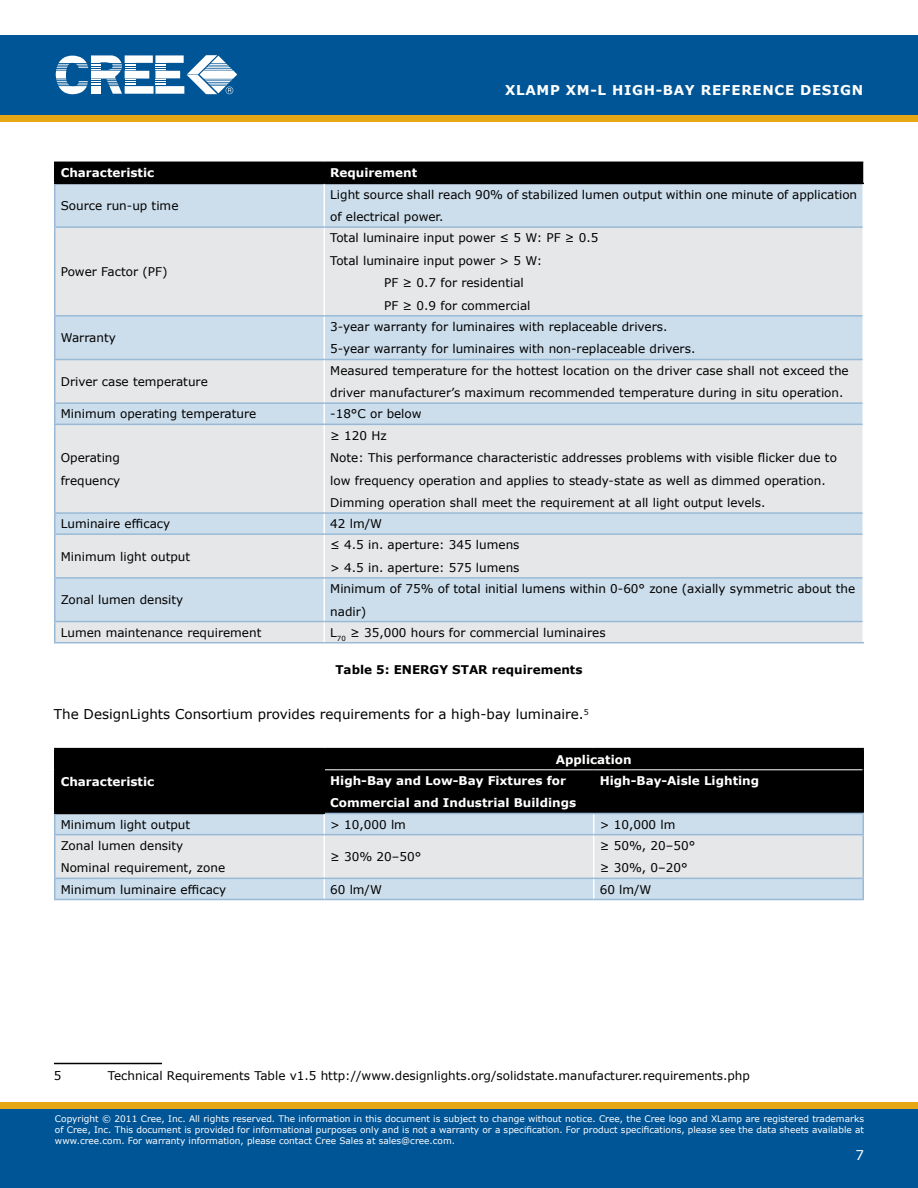
<style>
.page{position:relative;width:918px;height:1188px;background:#fff}
.page>*{position:absolute;margin:0;border:0;box-sizing:border-box;transform-origin:0 0}
.t1{font:13.5px "Verdana";color:#000}
.t2{font:700 13.5px "Verdana";letter-spacing:.05em;color:#fffffe}
.t3{font:13.5px "Verdana";color:#fff}
.t4{font:12px/22.5px "Verdana";color:#000}
.t5{font:700 12px/22.5px "Verdana";color:#fff}
.t6{font:700 12px "Verdana";color:#000}
.t7{font:700 12px "Verdana";color:#fffffe}
.t8{font:9px/10.8px "Verdana";color:#fff;text-align:justify}
</style>
<div class="page">
<div style="left:0;top:115px;width:918px;height:7px;background:#e7a614"></div>
<div style="left:0;top:35px;width:918px;height:80px;background:#005596"></div>
<svg style="left:56px;top:55px;width:181px;height:39px"></svg>
<div style="left:0;top:1108px;width:918px;height:80px;background:#005596"></div>
<div style="left:0;top:1102px;width:918px;height:6px;background:#e7a614"></div>
<div style="left:55px;top:184px;width:807px;height:42px;background:#ccddeb"></div>
<svg style="left:55px;top:228px;width:807px;height:414px;background:#dde3e8"></svg>
<div style="left:54px;top:163px;width:809px;height:20px;background:#000"></div>
<hr style="left:54px;top:162px;width:270px;height:1px;background:#000">
<hr style="left:54px;top:183px;width:270px;height:1px;background:#000">
<hr style="left:324px;top:162px;width:539px;height:1px;background:#000">
<hr style="left:324px;top:183px;width:540px;height:1px;background:#000">
<hr style="left:54px;top:184px;width:1px;height:42px;background:#99bad7">
<hr style="left:323px;top:184px;width:2px;height:42px;background:#fff">
<hr style="left:54px;top:228px;width:1px;height:87px;background:#99bad7">
<hr style="left:54px;top:226px;width:270px;height:2px;background:#99bad7">
<hr style="left:323px;top:228px;width:2px;height:87px;background:#fff">
<hr style="left:324px;top:226px;width:539px;height:2px;background:#99bad7">
<hr style="left:54px;top:317px;width:1px;height:42px;background:#99bad7">
<hr style="left:54px;top:315px;width:270px;height:2px;background:#99bad7">
<hr style="left:323px;top:317px;width:2px;height:42px;background:#fff">
<hr style="left:324px;top:315px;width:539px;height:2px;background:#99bad7">
<hr style="left:54px;top:360px;width:1px;height:42px;background:#99bad7">
<hr style="left:54px;top:359px;width:270px;height:1px;background:#99bad7">
<hr style="left:323px;top:360px;width:2px;height:42px;background:#fff">
<hr style="left:324px;top:359px;width:539px;height:1px;background:#99bad7">
<svg style="left:54px;top:404px;width:1px;height:20px"></svg>
<hr style="left:54px;top:402px;width:270px;height:2px;background:#99bad7">
<hr style="left:323px;top:404px;width:2px;height:20px;background:#fff">
<hr style="left:324px;top:402px;width:539px;height:2px;background:#99bad7">
<hr style="left:54px;top:425px;width:1px;height:87px;background:#99bad7">
<hr style="left:54px;top:424px;width:270px;height:1px;background:#99bad7">
<hr style="left:323px;top:425px;width:2px;height:87px;background:#fff">
<hr style="left:324px;top:424px;width:539px;height:1px;background:#99bad7">
<svg style="left:54px;top:514px;width:1px;height:19px"></svg>
<hr style="left:54px;top:512px;width:270px;height:2px;background:#99bad7">
<svg style="left:323px;top:514px;width:2px;height:19px"></svg>
<hr style="left:324px;top:512px;width:539px;height:2px;background:#99bad7">
<hr style="left:54px;top:535px;width:1px;height:42px;background:#99bad7">
<hr style="left:54px;top:533px;width:270px;height:2px;background:#99bad7">
<hr style="left:323px;top:535px;width:2px;height:42px;background:#fff">
<hr style="left:324px;top:533px;width:539px;height:2px;background:#99bad7">
<hr style="left:54px;top:579px;width:1px;height:42px;background:#99bad7">
<hr style="left:54px;top:577px;width:270px;height:2px;background:#99bad7">
<hr style="left:323px;top:579px;width:2px;height:42px;background:#fff">
<hr style="left:324px;top:577px;width:539px;height:2px;background:#99bad7">
<svg style="left:54px;top:622px;width:1px;height:20px"></svg>
<hr style="left:54px;top:621px;width:270px;height:1px;background:#99bad7">
<hr style="left:54px;top:642px;width:270px;height:1px;background:#99bad7">
<hr style="left:323px;top:622px;width:2px;height:20px;background:#fff">
<hr style="left:324px;top:621px;width:539px;height:1px;background:#99bad7">
<hr style="left:324px;top:642px;width:540px;height:1px;background:#99bad7">
<div style="left:55px;top:749px;width:807px;height:64px;background:#000"></div>
<svg style="left:54px;top:749px;width:1px;height:21px"></svg>
<hr style="left:54px;top:770px;width:1px;height:43px;background:#000">
<hr style="left:54px;top:748px;width:270px;height:1px;background:#000">
<hr style="left:54px;top:813px;width:271px;height:1px;background:#000">
<hr style="left:323px;top:749px;width:2px;height:21px;background:#000">
<hr style="left:862px;top:749px;width:2px;height:21px;background:#000">
<hr style="left:324px;top:748px;width:270px;height:1px;background:#000">
<hr style="left:594px;top:748px;width:270px;height:1px;background:#000">
<hr style="left:323px;top:770px;width:2px;height:43px;background:#000">
<hr style="left:325px;top:769px;width:269px;height:1px;background:#fff">
<hr style="left:862px;top:770px;width:2px;height:43px;background:#000">
<hr style="left:594px;top:769px;width:269px;height:1px;background:#fff">
<hr style="left:325px;top:813px;width:269px;height:1px;background:#99bad7">
<hr style="left:862px;top:814px;width:2px;height:20px;background:#99bad7">
<hr style="left:594px;top:813px;width:270px;height:1px;background:#99bad7">
<hr style="left:862px;top:835px;width:2px;height:43px;background:#99bad7">
<hr style="left:594px;top:834px;width:270px;height:1px;background:#99bad7">
<svg style="left:54px;top:814px;width:809px;height:85px;background:#d6e0e8"></svg>
<hr style="left:862px;top:879px;width:2px;height:20px;background:#99bad7">
<hr style="left:594px;top:878px;width:270px;height:1px;background:#99bad7">
<hr style="left:54px;top:899px;width:270px;height:1px;background:#99bad7">
<hr style="left:324px;top:899px;width:270px;height:1px;background:#99bad7">
<hr style="left:594px;top:899px;width:270px;height:1px;background:#99bad7">
<hr style="left:54px;top:1063px;width:108px;height:1px;background:#000">
<p class="t2" style="left:505px;top:82px;width:360px">XLamp xm-l High-bay Reference Design</p>
<p class="t5" style="left:61px;top:161px;width:95px">Characteristic</p>
<p class="t5" style="left:330px;top:161px;width:89px">Requirement</p>
<p class="t4" style="left:61px;top:194px;width:119px">Source run-up time</p>
<p class="t4" style="left:330px;top:183px;width:528px">Light source shall reach 90% of stabilized lumen output within one minute of application of electrical power.</p>
<p class="t4" style="left:61px;top:260px;width:108px">Power Factor (PF)</p>
<p class="t4" style="left:330px;top:226px;width:270px">Total luminaire input power ≤ 5 W: PF ≥ 0.5</p>
<p class="t4" style="left:330px;top:249px;width:213px">Total luminaire input power &gt; 5 W:</p>
<p class="t4" style="left:384px;top:271px;width:141px">PF ≥ 0.7 for residential</p>
<p class="t4" style="left:384px;top:294px;width:148px">PF ≥ 0.9 for commercial</p>
<p class="t4" style="left:61px;top:326px;width:57px">Warranty</p>
<p class="t4" style="left:330px;top:315px;width:367px">3-year warranty for luminaires with replaceable drivers.<br>5-year warranty for luminaires with non-replaceable drivers.</p>
<p class="t4" style="left:61px;top:370px;width:149px">Driver case temperature</p>
<p class="t4" style="left:330px;top:359px;width:520px">M easured temperature for the hottest location on the driver case shall not exceed the driver manufacturer’s maximum recommended temperature during in situ operation.</p>
<p class="t4" style="left:61px;top:402px;width:197px">M inimum operating temperature</p>
<p class="t4" style="left:330px;top:402px;width:93px">-18°C or below</p>
<p class="t4" style="left:61px;top:446px;width:61px">Operating frequency</p>
<p class="t4" style="left:330px;top:424px;width:508px">≥ 120 Hz<br>Note: This performance characteristic addresses problems with visible flicker due to low frequency operation and applies to steady-state as well as dimmed operation.<br>Dimming operation shall meet the requirement at all light output levels.</p>
<p class="t4" style="left:61px;top:512px;width:111px">Luminaire efficacy</p>
<p class="t4" style="left:330px;top:512px;width:52px">42 lm/W</p>
<p class="t4" style="left:61px;top:545px;width:131px">Minimum light output</p>
<p class="t4" style="left:330px;top:533px;width:191px">≤ 4.5 in. aperture: 345 lumens &gt; 4.5 in. aperture: 575 lumens</p>
<p class="t4" style="left:61px;top:588px;width:124px">Zonal lumen density</p>
<p class="t4" style="left:330px;top:577px;width:527px">M inimum of 75% of total initial lumens within 0-60° zone (axially symmetric about the nadir)</p>
<p class="t4" style="left:61px;top:621px;width:202px">Lumen maintenance requirement</p>
<p class="t4" style="left:330px;top:621px;width:277px">L<sub>70</sub> ≥ 35,000 hours for commercial luminaires</p>
<p class="t6" style="left:335px;top:662px;width:68px">Table 5: ENE</p>
<p class="t6" style="left:420px;top:662px;width:42px">RGY STA</p>
<p class="t6" style="left:478px;top:662px;width:106px">R requirements</p>
<p class="t1" style="left:54px;top:706px;width:536px">The DesignLights Consortium provides requirements for a high-bay luminaire.<sup>5</sup></p>
<p class="t5" style="left:61px;top:770px;width:95px">Characteristic</p>
<p class="t7" style="left:556px;top:752px;width:77px">Application</p>
<p class="t5" style="left:330px;top:769px;width:248px">High-Bay and Low-Bay Fixtures for<br>Commercial and Industrial Buildings</p>
<p class="t5" style="left:600px;top:769px;width:161px">High-Bay-Aisle Lighting</p>
<p class="t4" style="left:61px;top:813px;width:131px">Minimum light output</p>
<p class="t4" style="left:330px;top:813px;width:77px">&gt; 10,000 lm</p>
<p class="t4" style="left:600px;top:813px;width:77px">&gt; 10,000 lm</p>
<p class="t4" style="left:61px;top:834px;width:166px">Zonal lumen density<br>Nominal requirement, zone</p>
<p class="t4" style="left:330px;top:845px;width:93px">≥ 30% 20–50°</p>
<p class="t4" style="left:600px;top:834px;width:97px">≥ 50%, 20–50° ≥ 30%, 0–20°</p>
<p class="t4" style="left:61px;top:878px;width:167px">Minimum luminaire efficacy</p>
<p class="t4" style="left:330px;top:878px;width:52px">60 lm/W</p>
<p class="t4" style="left:600px;top:878px;width:52px">60 lm/W</p>
<p class="t4" style="left:54px;top:1064px;width:9px">5</p>
<p class="t4" style="left:108px;top:1064px;width:643px">Technical Requirements Table v1.5 http://www.designlights.org/solidstate.manufacturer.requirements.php</p>
<p class="t8" style="left:55px;top:1113px;width:811px">Copyright © 2011 Cree, Inc. All rights reserved. The information in this document is subject to change without notice. Cree, the Cree logo and XLamp are registered trademarks of Cree, Inc. This document is provided for informational purposes only and is not a warranty or a specification. For product specifications, please see the data sheets available at www.cree.com. For warranty information, please contact Cree Sales at sales@cree.com.</p>
<p class="t3" style="left:855px;top:1146px;width:10px">7</p>
</div>
